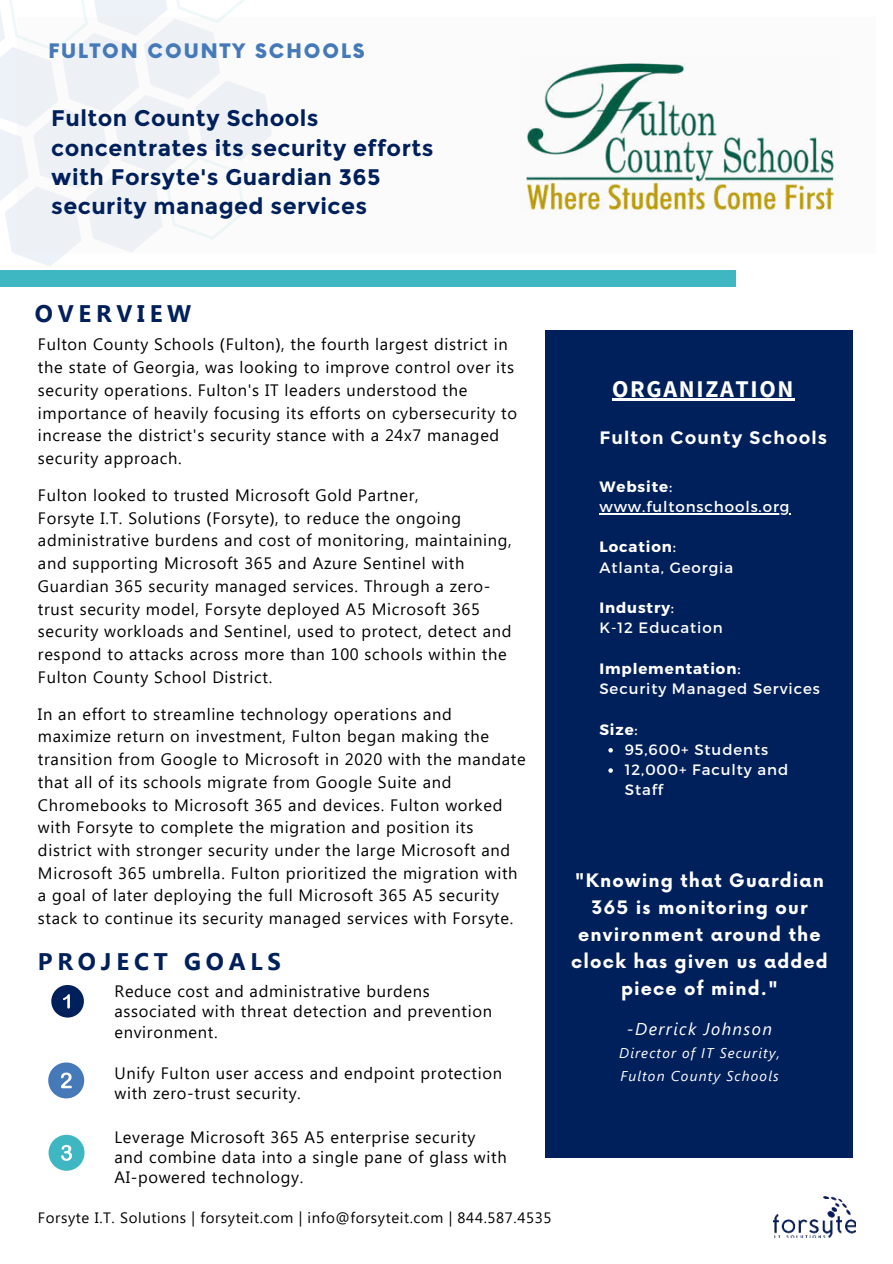
<style>
.page{position:relative;width:893px;height:1264px;background:#fff}
.page>*{position:absolute;margin:0;border:0;box-sizing:border-box;transform-origin:0 0}
.t1{font:700 24px "Segoe UI";letter-spacing:.2em;color:#00205b}
.t2{font:700 24px "Source Sans Pro";letter-spacing:.07em;color:#fff}
.t3{font:700 22.5px/29.2px "Montserrat";letter-spacing:.02em;color:#00205b}
.t4{font:900 19.5px "Now";letter-spacing:.1em;color:#4679b8}
.t5{font:700 18.15px/27px "Now";letter-spacing:.06em;color:#fff;text-align:center}
.t6{font:700 18px "Montserrat";letter-spacing:.06em;color:#fff}
.t7{font:italic 17.1px "Segoe UI";letter-spacing:.08em;color:#fff}
.t8{font:16.5px/22.8px "Segoe UI";letter-spacing:.04em;color:#000}
.t9{font:15px/20.2px "Montserrat";letter-spacing:.06em;color:#fff}
.t10{font:15px "Segoe UI";letter-spacing:.04em;color:#000}
.t11{font:700 15px "Montserrat";color:#fff}
.t12{font:italic 14.1px/22.5px "Segoe UI";letter-spacing:.08em;color:#fff}
.s1{font-family:"Noto Sans"}
.s2{font-weight:700}
.s3{font-weight:400}
</style>
<div class="page">
<svg style="left:0;top:0;width:245px;height:266px"></svg>
<svg style="left:17px;top:17px;width:823px;height:236px"></svg>
<img style="left:773px;top:1196px;width:82px;height:41px">
<div style="left:0;top:271px;width:735px;height:15px;background:#3fb7c2"></div>
<img style="left:519px;top:56px;width:320px;height:159px">
<div style="left:545px;top:330px;width:307px;height:827px;background:#00205b"></div>
<svg style="left:608px;top:748px;width:5px;height:4px"></svg>
<svg style="left:608px;top:768px;width:5px;height:4px"></svg>
<hr style="left:599px;top:513px;width:163px;height:1px;background:#fff">
<svg style="left:762px;top:513px;width:28px;height:1px"></svg>
<hr style="left:612px;top:399px;width:183px;height:2px;background:#fff">
<div style="left:51px;top:984px;width:33px;height:33px;background:#00205b;border-radius:50%"></div>
<svg style="left:63px;top:994px;width:7px;height:14px"></svg>
<div style="left:48px;top:1062px;width:36px;height:36px;background:#4679b8;border-radius:50%"></div>
<svg style="left:61px;top:1072px;width:11px;height:16px"></svg>
<div style="left:49px;top:1134px;width:35px;height:36px;background:#3fb7c2;border-radius:50%"></div>
<svg style="left:61px;top:1144px;width:11px;height:16px"></svg>
<p class="t4" style="left:49px;top:37px;width:317px">FULTON COUNTY SCHOOLS</p>
<h2 class="t3" style="left:51px;top:104px;width:383px">Fulton County Schools concentrates its security efforts with Forsyte's Guardian 365 security managed services</h2>
<h1 class="t1" style="left:35px;top:300px;width:158px">OVERVIEW</h1>
<p class="t8" style="left:38px;top:333px;width:480px">Fulton County Schools <span class="s1">(</span>Fulton<span class="s1">)</span>, the fourth largest district in the state of Georgia, was looking to improve control over its security operations. Fulton's IT leaders understood the importance of heavily focusing its efforts on cybersecurity to increase the district's security stance with a 24x7 managed security approach.</p>
<p class="t8" style="left:38px;top:484px;width:475px">Fulton looked to trusted Microsoft Gold Partner,<br>Forsyte I.T. Solutions <span class="s1">(</span>Forsyte<span class="s1">)</span>, to reduce the ongoing administrative burdens and cost of monitoring, maintaining, and supporting Microsoft 365 and Azure Sentinel with Guardian 365 security managed services. Through a zero&shy;trust security model, Forsyte deployed A5 Microsoft 365 security workloads and Sentinel, used to protect, detect and respond to attacks across more than 100 schools within the Fulton County School District.</p>
<p class="t8" style="left:38px;top:702px;width:489px">In an effort to streamline technology operations and maximize return on investment, Fulton began making the transition from Google to Microsoft in 2020 with the mandate that all of its schools migrate from Google Suite and Chromebooks to Microsoft 365 and devices. Fulton worked with Forsyte to complete the migration and position its district with stronger security under the large Microsoft and Microsoft 365 umbrella. Fulton prioritized the migration with a goal of later deploying the full Microsoft 365 A5 security stack to continue its security managed services with Forsyte.</p>
<h1 class="t1" style="left:38px;top:947px;width:244px">PROJECT GOALS</h1>
<p class="t8" style="left:114px;top:981px;width:379px;line-height:20.2px">Reduce cost and administrative burdens associated with threat detection and prevention environment.</p>
<p class="t8" style="left:114px;top:1063px;width:389px;line-height:20.2px">Unify Fulton user access and endpoint protection with zero-trust security.</p>
<p class="t8" style="left:114px;top:1126px;width:394px;line-height:20.2px">Leverage Microsoft 365 A5 enterprise security and combine data into a single pane of glass with<br>AI-powered technology.</p>
<p class="t10" style="left:38px;top:1208px;width:515px">Forsyte I.T. Solutions | forsyteit.com | info@forsyteit.com | 844.587.4535</p>
<h1 class="t2" style="left:612px;top:372px;width:183px">ORGANIZATION</h1>
<p class="t6" style="left:599px;top:427px;width:229px">Fulton County Schools</p>
<p class="t9" style="left:599px;top:476px;width:191px"><span class="s2">Website</span>: www.fultonschools.org</p>
<p class="t9" style="left:599px;top:537px;width:135px"><span class="s2">Location</span>:<br>Atlanta, Georgia</p>
<p class="t9" style="left:599px;top:597px;width:125px"><span class="s2">Industry</span>:<br>K-12 Education</p>
<p class="t9" style="left:599px;top:658px;width:222px"><span class="s2">Implementation</span>:<br>Security Managed Services</p>
<p class="t11" style="left:599px;top:720px;width:40px">Size<span class="s3">:</span></p>
<p class="t9" style="left:624px;top:739px;width:165px">95,600+ Students<br>12,000+ Faculty and<br>Staff</p>
<p class="t5" style="left:571px;top:866px;width:258px">"Knowing that Guardian<br>365 is monitoring our environment around the clock has given us added piece of mind."</p>
<p class="t7" style="left:627px;top:1018px;width:146px">-Derrick Johnson</p>
<p class="t12" style="left:619px;top:1042px;width:162px">Director of IT Security,<br>Fulton County Schools</p>
</div>
